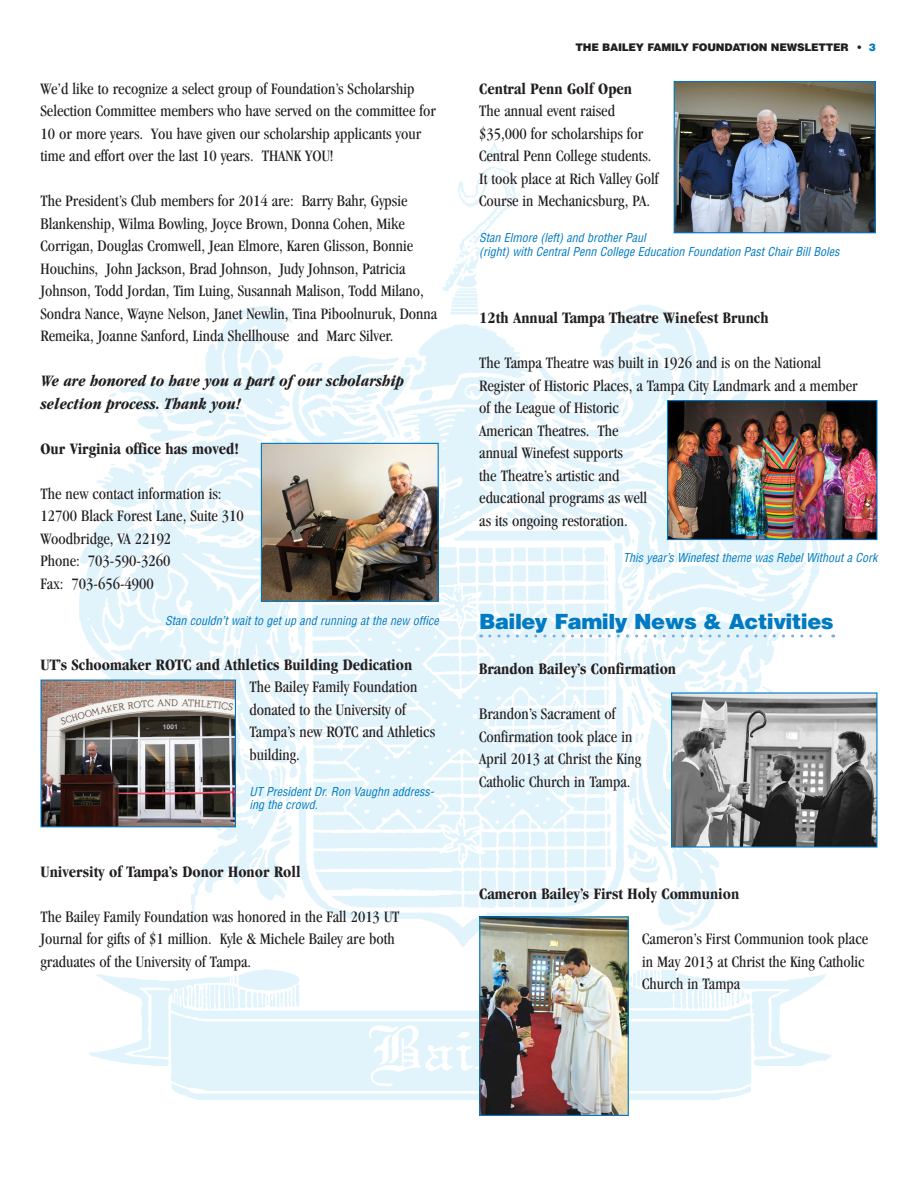
<style>
.page{position:relative;width:918px;height:1188px;background:#fff}
.page>*{position:absolute;margin:0;border:0;box-sizing:border-box;transform-origin:0 0}
.Heads{font:900 21px "Helvetica";letter-spacing:-.025em;color:#007ac2}
.t1{font:condensed 16.5px/22.5px "Garamond";color:#231f20}
.t2{font:700 condensed 16.5px "Garamond";color:#231f20}
.t3{font:italic 700 condensed 16.5px/22.5px "Garamond";color:#231f20}
.captions{font:italic condensed 12px/13.5px "Helvetica";color:#007ac2}
.t4{font:900 10.5px "Helvetica";letter-spacing:-.025em;color:#231f20}
.s1{color:#007ac2}
</style>
<div class="page">
<img style="left:72px;top:135px;width:774px;height:965px">
<svg style="left:490px;top:635px;width:344px;height:3px"></svg>
<img style="left:676px;top:83px;width:198px;height:148px">
<div style="left:674px;top:81px;width:202px;height:152px;border:1px solid #0079c2"></div>
<img style="left:669px;top:402px;width:207px;height:136px">
<div style="left:667px;top:400px;width:211px;height:140px;border:1px solid #0079c2"></div>
<img style="left:673px;top:694px;width:203px;height:152px">
<div style="left:671px;top:692px;width:207px;height:156px;border:1px solid #0079c2"></div>
<img style="left:481px;top:918px;width:146px;height:196px">
<div style="left:479px;top:916px;width:150px;height:200px;border:1px solid #0079c2"></div>
<img style="left:43px;top:682px;width:191px;height:143px">
<div style="left:41px;top:680px;width:195px;height:147px;border:1px solid #0079c2"></div>
<img style="left:263px;top:445px;width:174px;height:155px">
<div style="left:261px;top:443px;width:178px;height:159px;border:1px solid #0079c2"></div>
<p class="t1" style="left:41px;top:77px;width:397px">We’d like to recognize a select group of Foundation’s Scholarship Selection Committee members who have served on the committee for 10 or more years. You have given our scholarship applicants your time and effort over the last 10 years. THANK YOU!</p>
<p class="t1" style="left:41px;top:190px;width:398px">The President’s Club members for 2014 are: Barry Bahr, Gypsie Blankenship, Wilma Bowling, Joyce Brown, Donna Cohen, Mike Corrigan, Douglas Cromwell, Jean Elmore, Karen Glisson, Bonnie Houchins, John Jackson, Brad Johnson, Judy Johnson, Patricia Johnson, Todd Jordan, Tim Luing, Susannah Malison, Todd Milano, Sondra Nance, Wayne Nelson, Janet Newlin, Tina Piboolnuruk, Donna Remeika, Joanne Sanford, Linda Shellhouse and Marc Silver.</p>
<p class="t3" style="left:41px;top:370px;width:365px">We are honored to have you a part of our scholarship selection process. Thank you!</p>
<p class="t2" style="left:41px;top:439px;width:200px">Our Virginia office has moved!</p>
<p class="t1" style="left:41px;top:482px;width:183px">The new contact information is:</p>
<p class="t1" style="left:41px;top:505px;width:205px">12700 Black Forest Lane, Suite 310</p>
<p class="t1" style="left:41px;top:527px;width:132px">Woodbridge, VA 22192</p>
<p class="t1" style="left:41px;top:550px;width:131px">Phone: 703-590-3260</p>
<p class="t1" style="left:41px;top:572px;width:115px">Fax: 703-656-4900</p>
<p class="captions" style="left:165px;top:614px;width:275px">Stan couldn’t wait to get up and running at the new office</p>
<p class="t2" style="left:41px;top:655px;width:373px">UT’s Schoomaker ROTC and Athletics Building Dedication</p>
<p class="t1" style="left:250px;top:676px;width:187px">The Bailey Family Foundation donated to the University of<br>Tampa’s new ROTC and Athletics building.</p>
<p class="captions" style="left:250px;top:785px;width:186px">UT President Dr. Ron Vaughn address&shy;ing the crowd.</p>
<p class="t2" style="left:41px;top:862px;width:262px">University of Tampa’s Donor Honor Roll</p>
<p class="t1" style="left:41px;top:905px;width:361px">The Bailey Family Foundation was honored in the Fall 2013 UT<br>Journal for gifts of $1 million. Kyle &amp; Michele Bailey are both graduates of the University of Tampa.</p>
<p class="t4" style="left:576px;top:40px;width:302px">THE BAILEY FAMILY FOUNDATION NEWSLETTER • <span class="s1">3</span></p>
<p class="t2" style="left:479px;top:79px;width:154px">Central Penn Golf Open</p>
<p class="t1" style="left:479px;top:99px;width:181px">The annual event raised $35,000 for scholarships for<br>Central Penn College students.<br>It took place at Rich Valley Golf<br>Course in Mechanicsburg, PA.</p>
<p class="captions" style="left:479px;top:231px;width:362px">Stan Elmore (left) and brother Paul<br>(right) with Central Penn College Education Foundation Past Chair Bill Boles</p>
<p class="t2" style="left:479px;top:309px;width:291px">12th Annual Tampa Theatre Winefest Brunch</p>
<p class="t1" style="left:479px;top:351px;width:380px">The Tampa Theatre was built in 1926 and is on the National Register of Historic Places, a Tampa City Landmark and a member of the League of Historic<br>American Theatres. The<br>annual Winefest supports<br>the Theatre’s artistic and<br>educational programs as well<br>as its ongoing restoration.</p>
<p class="captions" style="left:623px;top:550px;width:256px">This year’s Winefest theme was Rebel Without a Cork</p>
<p class="Heads" style="left:479px;top:608px;width:356px">Bailey Family News &amp; Activities</p>
<p class="t2" style="left:479px;top:660px;width:198px">Brandon Bailey’s Confirmation</p>
<p class="t1" style="left:479px;top:702px;width:164px">Brandon’s Sacrament of<br>Confirmation took place in<br>April 2013 at Christ the King<br>Catholic Church in Tampa.</p>
<p class="t2" style="left:479px;top:885px;width:262px">Cameron Bailey’s First Holy Communion</p>
<p class="t1" style="left:642px;top:927px;width:227px">Cameron’s First Communion took place in May 2013 at Christ the King Catholic<br>Church in Tampa</p>
</div>
